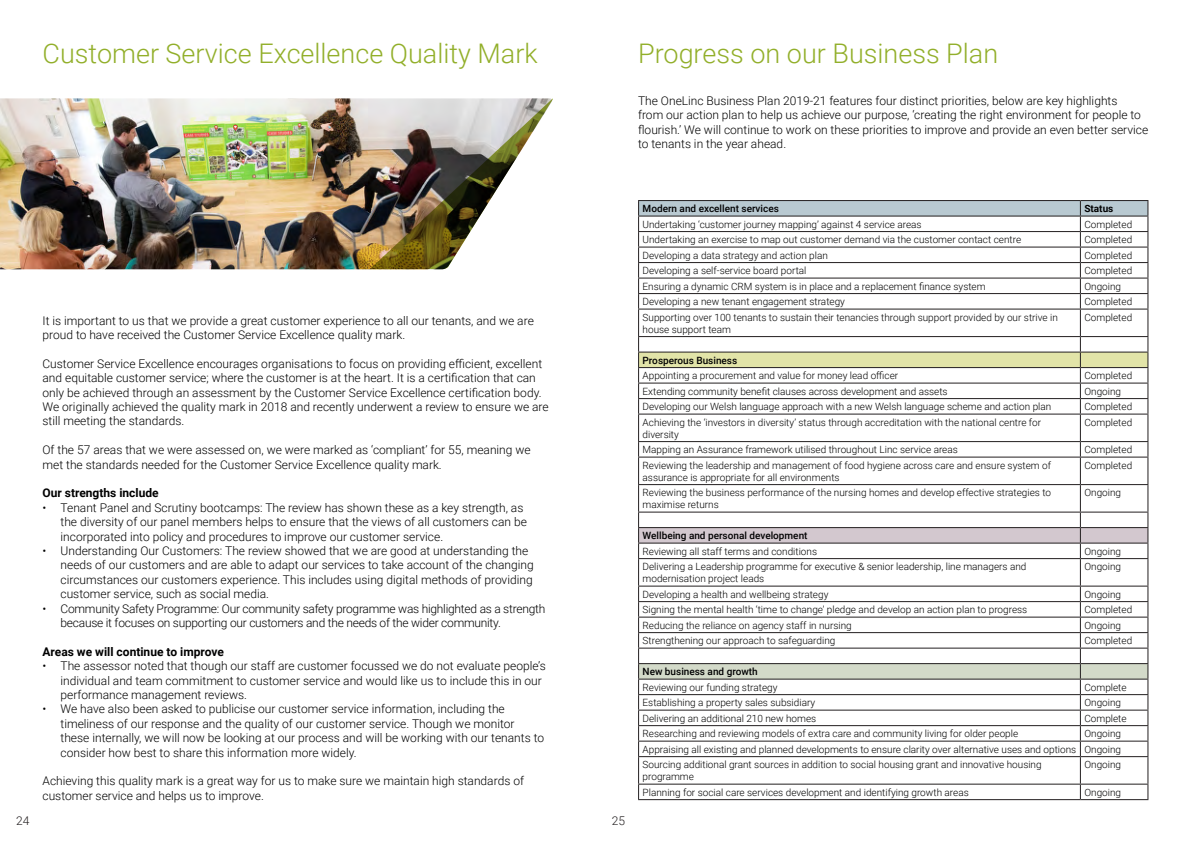
<style>
.page{position:relative;width:1191px;height:842px;background:#fff}
.page>*{position:absolute;margin:0;border:0;box-sizing:border-box;transform-origin:0 0}
.t1{font:300 27px "Roboto";color:#92af2a}
.t2{font:300 12px/14.4px "Roboto";color:#000001}
.t3{font:300 12px/14.4px "Roboto";letter-spacing:-.02em;color:#000001}
.t4{font:700 12px "Roboto";color:#000001}
.t5{font:300 12px "Roboto";color:#231f20}
.t6{font:300 10px/12px "Roboto";color:#000001}
.t7{font:500 10px "Roboto";color:#000001}
.t8{font:700 10px "Roboto";color:#000001}
</style>
<div class="page">
<img style="left:0;top:98px;width:370px;height:171px">
<img style="left:370px;top:98px;width:183px;height:171px">
<hr style="left:638px;top:799px;width:442px;height:1px;background:#231f20">
<hr style="left:1080px;top:799px;width:68px;height:1px;background:#231f20">
<hr style="left:638px;top:200px;width:442px;height:1px;background:#231f20">
<hr style="left:1080px;top:200px;width:68px;height:1px;background:#231f20">
<svg style="left:638px;top:201px;width:510px;height:598px"></svg>
<hr style="left:638px;top:543px;width:442px;height:1px;background:#231f20">
<hr style="left:1080px;top:543px;width:68px;height:1px;background:#231f20">
<p class="t1" style="left:43px;top:35px;width:497px">Customer Service Excellence Quality Mark</p>
<p class="t1" style="left:638px;top:34px;width:362px">Progress on our Business Plan</p>
<p class="t2" style="left:638px;top:93px;width:512px">The OneLinc Business Plan 2019-21 features four distinct priorities, below are key highlights<br>from our action plan to help us achieve our purpose, ‘creating the right environment for people to flourish.’ We will continue to work on these priorities to improve and provide an even better service to tenants in the year ahead.</p>
<p class="t2" style="left:43px;top:313px;width:493px">It is important to us that we provide a great customer experience to all our tenants, and we are proud to have received the Customer Service Excellence quality mark.</p>
<p class="t2" style="left:43px;top:356px;width:508px">Customer Service Excellence encourages organisations to focus on providing efficient, excellent and equitable customer service; where the customer is at the heart. It is a certification that can only be achieved through an assessment by the Customer Service Excellence certification body.<br>We originally achieved the quality mark in 2018 and recently underwent a review to ensure we are still meeting the standards.</p>
<p class="t2" style="left:43px;top:442px;width:489px">Of the 57 areas that we were assessed on, we were marked as ‘compliant’ for 55, meaning we met the standards needed for the Customer Service Excellence quality mark.</p>
<p class="t4" style="left:43px;top:485px;width:118px">Our strengths include</p>
<p class="t2" style="left:61px;top:500px;width:468px;text-indent:-18px">• Tenant Panel and Scrutiny bootcamps: The review has shown these as a key strength, as the diversity of our panel members helps to ensure that the views of all customers can be incorporated into policy and procedures to improve our customer service.</p>
<p class="t2" style="left:61px;top:543px;width:475px;text-indent:-18px">• Understanding Our Customers: The review showed that we are good at understanding the needs of our customers and are able to adapt our services to take account of the changing circumstances our customers experience. This includes using digital methods of providing customer service, such as social media.</p>
<p class="t3" style="left:61px;top:601px;width:486px;text-indent:-18px">• Community Safety Programme: Our community safety programme was highlighted as a strength because it focuses on supporting our customers and the needs of the wider community.</p>
<p class="t4" style="left:43px;top:643px;width:183px">Areas we will continue to improve</p>
<p class="t2" style="left:61px;top:658px;width:487px;text-indent:-18px">• The assessor noted that though our staff are customer focussed we do not evaluate people’s individual and team commitment to customer service and would like us to include this in our performance management reviews.</p>
<p class="t2" style="left:61px;top:701px;width:485px;text-indent:-18px">• We have also been asked to publicise our customer service information, including the timeliness of our response and the quality of our customer service. Though we monitor these internally, we will now be looking at our process and will be working with our tenants to consider how best to share this information more widely.</p>
<p class="t2" style="left:43px;top:773px;width:483px">Achieving this quality mark is a great way for us to make sure we maintain high standards of customer service and helps us to improve.</p>
<p class="t5" style="left:16px;top:813px;width:15px">24</p>
<p class="t5" style="left:612px;top:813px;width:15px">25</p>
<p class="t7" style="left:642px;top:201px;width:138px">Modern and excellent services</p>
<p class="t8" style="left:1084px;top:201px;width:31px">Status</p>
<p class="t6" style="left:642px;top:218px;width:280px">Undertaking ‘customer journey mapping’ against 4 service areas</p>
<p class="t6" style="left:1084px;top:218px;width:49px">Completed</p>
<p class="t6" style="left:642px;top:233px;width:380px">Undertaking an exercise to map out customer demand via the customer contact centre</p>
<p class="t6" style="left:1084px;top:233px;width:49px">Completed</p>
<p class="t6" style="left:642px;top:249px;width:187px">Developing a data strategy and action plan</p>
<p class="t6" style="left:1084px;top:249px;width:49px">Completed</p>
<p class="t6" style="left:642px;top:264px;width:165px">Developing a self-service board portal</p>
<p class="t6" style="left:1084px;top:264px;width:49px">Completed</p>
<p class="t6" style="left:642px;top:280px;width:344px">Ensuring a dynamic CRM system is in place and a replacement finance system</p>
<p class="t6" style="left:1084px;top:280px;width:38px">Ongoing</p>
<p class="t6" style="left:642px;top:295px;width:204px">Developing a new tenant engagement strategy</p>
<p class="t6" style="left:1084px;top:295px;width:49px">Completed</p>
<p class="t6" style="left:642px;top:311px;width:417px">Supporting over 100 tenants to sustain their tenancies through support provided by our strive in house support team</p>
<p class="t6" style="left:1084px;top:311px;width:49px">Completed</p>
<p class="t7" style="left:642px;top:353px;width:96px">Prosperous Business</p>
<p class="t6" style="left:642px;top:369px;width:257px">Appointing a procurement and value for money lead officer</p>
<p class="t6" style="left:1084px;top:369px;width:49px">Completed</p>
<p class="t6" style="left:642px;top:385px;width:306px">Extending community benefit clauses across development and assets</p>
<p class="t6" style="left:1084px;top:385px;width:38px">Ongoing</p>
<p class="t6" style="left:642px;top:400px;width:410px">Developing our Welsh language approach with a new Welsh language scheme and action plan</p>
<p class="t6" style="left:1084px;top:400px;width:49px">Completed</p>
<p class="t6" style="left:642px;top:416px;width:400px">Achieving the ‘investors in diversity’ status through accreditation with the national centre for diversity</p>
<p class="t6" style="left:1084px;top:416px;width:49px">Completed</p>
<p class="t6" style="left:642px;top:443px;width:317px">Mapping an Assurance framework utilised throughout Linc service areas</p>
<p class="t6" style="left:1084px;top:443px;width:49px">Completed</p>
<p class="t6" style="left:642px;top:459px;width:410px">Reviewing the leadership and management of food hygiene across care and ensure system of assurance is appropriate for all environments</p>
<p class="t6" style="left:1084px;top:459px;width:49px">Completed</p>
<p class="t6" style="left:642px;top:486px;width:410px">Reviewing the business performance of the nursing homes and develop effective strategies to maximise returns</p>
<p class="t6" style="left:1084px;top:486px;width:38px">Ongoing</p>
<p class="t7" style="left:642px;top:528px;width:166px">Wellbeing and personal development</p>
<p class="t6" style="left:642px;top:545px;width:176px">Reviewing all staff terms and conditions</p>
<p class="t6" style="left:1084px;top:545px;width:38px">Ongoing</p>
<p class="t6" style="left:642px;top:560px;width:385px">Delivering a Leadership programme for executive &amp; senior leadership, line managers and modernisation project leads</p>
<p class="t6" style="left:1084px;top:560px;width:38px">Ongoing</p>
<p class="t6" style="left:642px;top:588px;width:187px">Developing a health and wellbeing strategy</p>
<p class="t6" style="left:1084px;top:588px;width:38px">Ongoing</p>
<p class="t6" style="left:642px;top:603px;width:386px">Signing the mental health ‘time to change’ pledge and develop an action plan to progress</p>
<p class="t6" style="left:1084px;top:603px;width:49px">Completed</p>
<p class="t6" style="left:642px;top:619px;width:211px">Reducing the reliance on agency staff in nursing</p>
<p class="t6" style="left:1084px;top:619px;width:38px">Ongoing</p>
<p class="t6" style="left:642px;top:634px;width:194px">Strengthening our approach to safeguarding</p>
<p class="t6" style="left:1084px;top:634px;width:49px">Completed</p>
<p class="t7" style="left:642px;top:664px;width:117px">New business and growth</p>
<p class="t6" style="left:642px;top:681px;width:136px">Reviewing our funding strategy</p>
<p class="t6" style="left:1084px;top:681px;width:44px">Complete</p>
<p class="t6" style="left:642px;top:696px;width:174px">Establishing a property sales subsidiary</p>
<p class="t6" style="left:1084px;top:696px;width:38px">Ongoing</p>
<p class="t6" style="left:642px;top:712px;width:175px">Delivering an additional 210 new homes</p>
<p class="t6" style="left:1084px;top:712px;width:44px">Complete</p>
<p class="t6" style="left:642px;top:727px;width:377px">Researching and reviewing models of extra care and community living for older people</p>
<p class="t6" style="left:1084px;top:727px;width:38px">Ongoing</p>
<p class="t6" style="left:642px;top:743px;width:435px">Appraising all existing and planned developments to ensure clarity over alternative uses and options</p>
<p class="t6" style="left:1084px;top:743px;width:38px">Ongoing</p>
<p class="t6" style="left:642px;top:758px;width:400px">Sourcing additional grant sources in addition to social housing grant and innovative housing programme</p>
<p class="t6" style="left:1084px;top:758px;width:38px">Ongoing</p>
<p class="t6" style="left:642px;top:786px;width:328px">Planning for social care services development and identifying growth areas</p>
<p class="t6" style="left:1084px;top:786px;width:38px">Ongoing</p>
</div>
